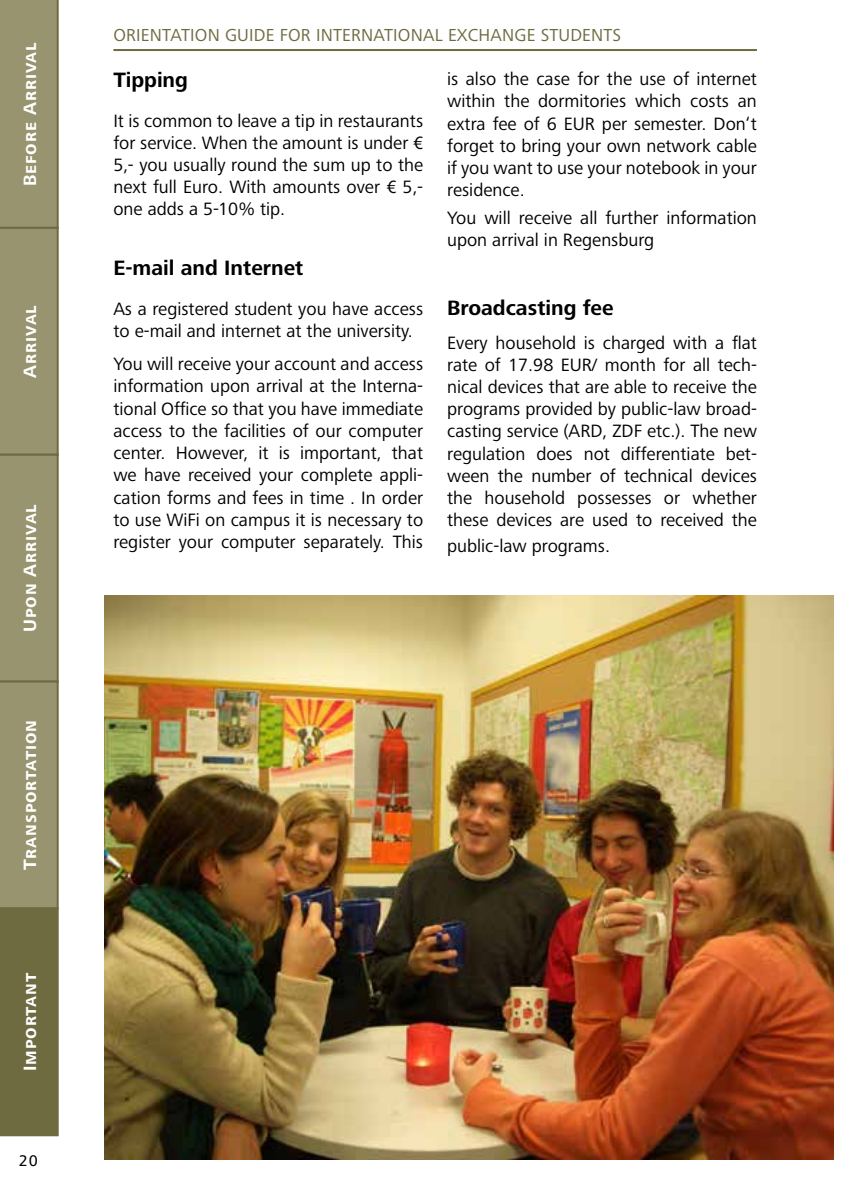
<style>
.page{position:relative;width:842px;height:1191px;background:#fff}
.page>*{position:absolute;margin:0;border:0;box-sizing:border-box;transform-origin:0 0}
.t1{font:700 21.6px "Frutiger Next LTW1 G";color:#000}
.t2{font:20px "Frutiger Next LTW1 G";color:#000}
.t3{font:18.4px/22.2px "Frutiger Next LTW1 G";color:#000;text-align:justify}
.t4{font:700 18.4px "Frutiger Next LTW1 G";letter-spacing:.045em;color:#fff}
.t5{font:18px "Frutiger Next LTW1 G";letter-spacing:.01em;color:#6e6b41}
</style>
<div class="page">
<hr style="left:113px;top:49px;width:644px;height:2px;background:#6e6b41">
<svg style="left:0;top:0;width:59px;height:1136px;background:#8d8a64"></svg>
<img style="left:105px;top:595px;width:728px;height:564px">
<p class="t4" style="left:19px;top:186px;width:145px;rotate:-90deg">Before Arrival</p>
<p class="t4" style="left:19px;top:377px;width:74px;rotate:-90deg">Arrival</p>
<p class="t4" style="left:19px;top:632px;width:129px;rotate:-90deg">Upon Arrival</p>
<p class="t4" style="left:19px;top:870px;width:152px;rotate:-90deg">Transportation</p>
<p class="t4" style="left:19px;top:1071px;width:100px;rotate:-90deg">Important</p>
<p class="t2" style="left:19px;top:1147px;width:21px">20</p>
<p class="t5" style="left:113px;top:25px;width:508px">Orientation Guide for I nternational Exchange Students</p>
<p class="t1" style="left:113px;top:68px;width:76px">Tipping</p>
<p class="t3" style="left:113px;top:110px;width:311px">It is common to leave a tip in restaurants for service. When the amount is under € 5,- you usually round the sum up to the next full Euro. With amounts over € 5,- one adds a 5-10% tip.</p>
<p class="t1" style="left:113px;top:256px;width:191px">E-mail and Internet</p>
<p class="t3" style="left:113px;top:298px;width:311px">As a registered student you have access to e-mail and internet at the university.</p>
<p class="t3" style="left:113px;top:353px;width:311px">You will receive your account and access information upon arrival at the Interna&shy;tional Office so that you have immediate access to the facilities of our computer center. However, it is important, that we have received your complete appli&shy;cation forms and fees in time . In order to use WiFi on campus it is necessary to register your computer separately. This</p>
<p class="t3" style="left:447px;top:69px;width:311px">is also the case for the use of internet within the dormitories which costs an extra fee of 6 EUR per semester. Don‘t forget to bring your own network cable if you want to use your notebook in your residence.</p>
<p class="t3" style="left:447px;top:207px;width:311px">You will receive all further information upon arrival in Regensburg</p>
<p class="t1" style="left:447px;top:295px;width:168px">Broadcasting fee</p>
<p class="t3" style="left:447px;top:332px;width:311px">Every household is charged with a flat rate of 17.98 EUR/ month for all tech&shy;nical devices that are able to receive the programs provided by public-law broad&shy;casting service (ARD, ZDF etc.). The new regulation does not differentiate bet&shy;ween the number of technical devices the household possesses or whether these devices are used to received the</p>
<p class="t3" style="left:447px;top:535px;width:164px">public-law programs.</p>
</div>
